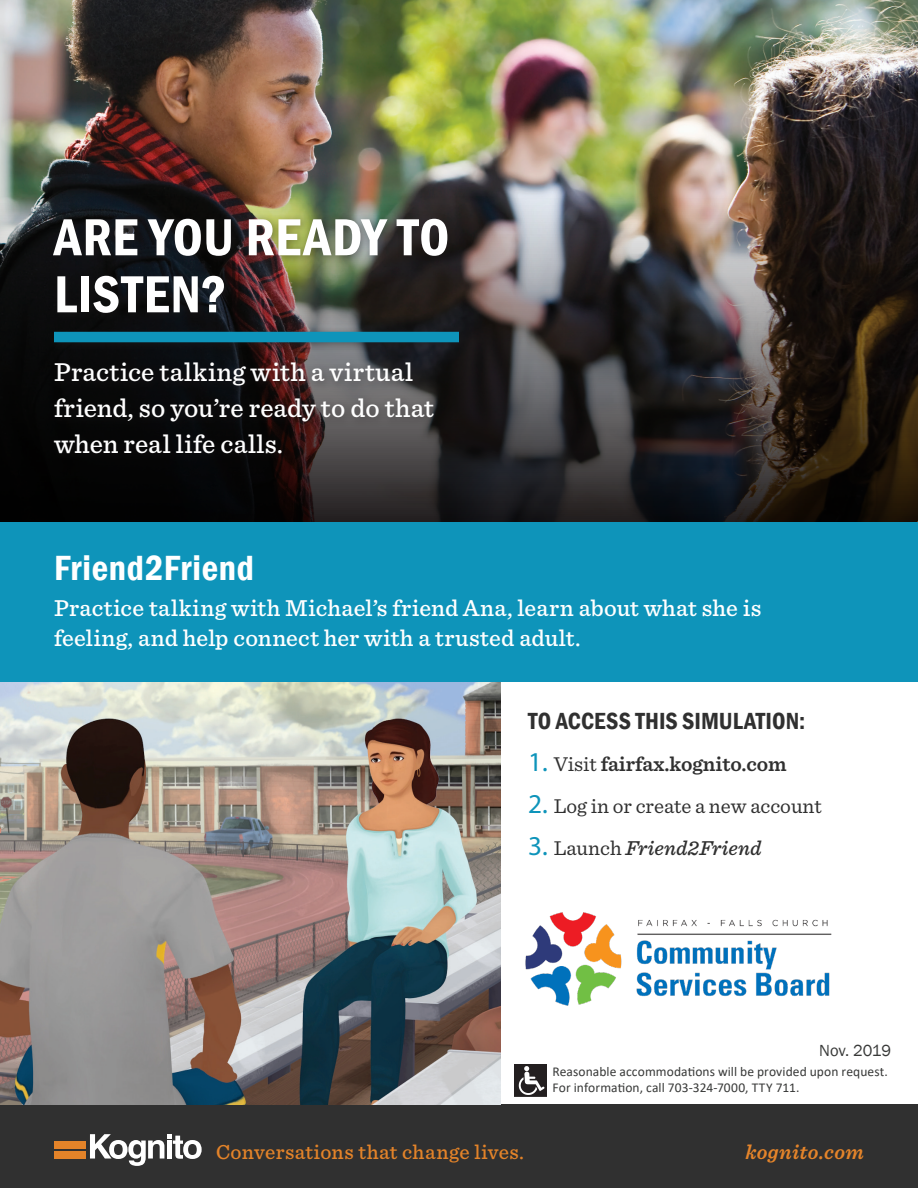
<style>
.page{position:relative;width:918px;height:1188px;background:#fff}
.page>*{position:absolute;margin:0;border:0;box-sizing:border-box;transform-origin:0 0}
.flyer_masthead_title{font:600 condensed 54px/57px "Franklin Gothic";letter-spacing:.01em;color:#fff}
.flyer_banner_title{font:600 condensed 36px "Franklin Gothic";letter-spacing:.02em;color:#fff}
.flyer_masthead_deck{font:500 27px/36px "Sentinel";letter-spacing:.01em;color:#fff}
.flyer_banner_deck{font:500 24px/30px "Sentinel";letter-spacing:.015em;color:#fff}
.flyer_enrollment_tit{font:600 condensed 24px "Franklin Gothic";color:#303030}
.t1{font:500 21px "Sentinel";letter-spacing:.02em;color:#e38329}
.t2{font:600 21px "Sentinel";color:#303030}
.t3{font:21px "Sentinel";color:#303030}
.t4{font:italic 500 21px "Sentinel";color:#303030}
.t5{font:italic 600 21px "Sentinel";letter-spacing:.015em;color:#e4842a}
.flyer_banner_title-2{font:16.5px "Franklin Gothic";letter-spacing:-.01em;color:#383938}
.flyer_banner_title-3{font:13.5px/16.2px "Calibri";letter-spacing:.005em;color:#383938}
.s1{font-family:"Myriad Pro";font-weight:400;font-size:27.3px;color:#0e94ba}
.s2{font-weight:400}
.s3{font-family:"Myriad Pro";font-size:27.3px;color:#0e94ba}
.s4{font-family:"Myriad Pro";font-weight:400;font-style:normal;font-size:27.3px;color:#0e94ba}
.s5{font-weight:400;font-style:normal}
</style>
<div class="page">
<div style="left:0;top:1104px;width:918px;height:84px;background:#303030"></div>
<div style="left:54px;top:1141px;width:31px;height:8px;background:#e38329"></div>
<div style="left:54px;top:1151px;width:31px;height:8px;background:#e38329"></div>
<svg style="left:90px;top:1134px;width:112px;height:32px"></svg>
<div style="left:0;top:520px;width:918px;height:162px;background:#0e94ba"></div>
<img style="left:0;top:0;width:918px;height:522px">
<div style="left:47px;top:213px;width:422px;height:251px;background:#231f20;opacity:.45"></div>
<div style="left:54px;top:332px;width:405px;height:10px;background:#0e94ba"></div>
<img style="left:0;top:683px;width:501px;height:421px">
<img style="left:525px;top:912px;width:307px;height:94px">
<img style="left:514px;top:1064px;width:33px;height:32px">
<p class="flyer_masthead_title" style="left:54px;top:208px;width:397px">ARE YOU READY TO<br>LISTEN?</p>
<p class="flyer_masthead_deck" style="left:54px;top:353px;width:381px">Practice talking with a virtual friend, so you’re ready to do that when real life calls.</p>
<p class="flyer_banner_title" style="left:54px;top:544px;width:202px">Friend2Friend</p>
<p class="flyer_banner_deck" style="left:54px;top:591px;width:709px">Practice talking with Michael’s friend Ana, learn about what she is feeling, and help connect her with a trusted adult.</p>
<p class="flyer_enrollment_tit" style="left:528px;top:705px;width:279px">TO ACCESS THIS SIMULATION:</p>
<p class="t2" style="left:528px;top:748px;width:260px"><span class="s1">1.</span> <span class="s2">Visit</span> fairfax.kognito.com</p>
<p class="t3" style="left:528px;top:791px;width:295px"><span class="s3">2.</span> Log in or create a new account</p>
<p class="t4" style="left:528px;top:832px;width:235px"><span class="s4">3.</span> <span class="s5">Launch</span> Friend2Friend</p>
<p class="flyer_banner_title-2" style="left:819px;top:1040px;width:74px">Nov. 2019</p>
<p class="flyer_banner_title-3" style="left:553px;top:1063px;width:337px">Reasonable accommodations will be provided upon request.<br>For information, call 703-324-7000, TTY 711.</p>
<p class="t1" style="left:216px;top:1136px;width:310px">Conversations that change lives.</p>
<p class="t5" style="left:745px;top:1135px;width:120px">kognito.com</p>
</div>
